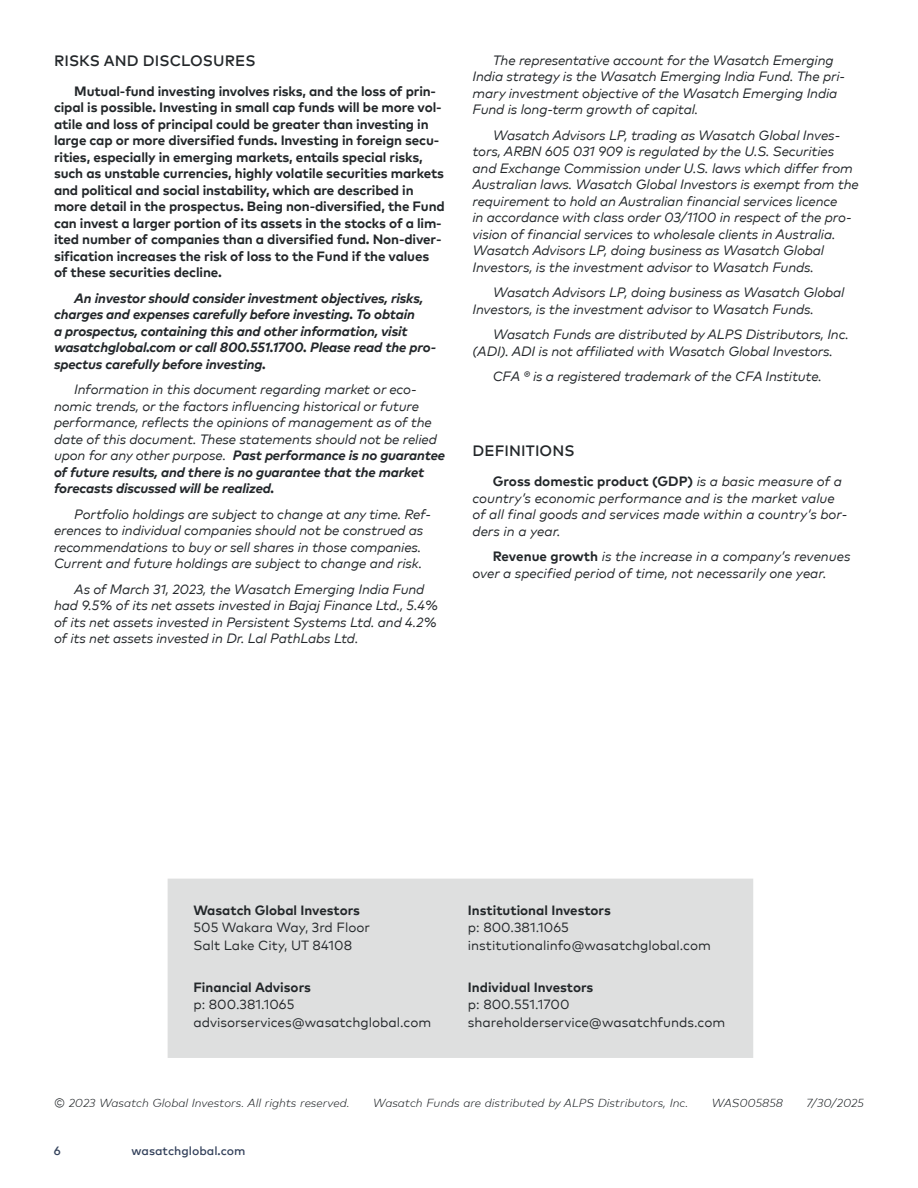
<style>
.page{position:relative;width:918px;height:1188px;background:#fff}
.page>*{position:absolute;margin:0;border:0;box-sizing:border-box;transform-origin:0 0}
.t1{font:500 15px "Mark Pro";letter-spacing:.005em;color:#23272a}
.t2{font:italic 13.5px/16.5px "Mark Pro";letter-spacing:-.01em;color:#23272a}
.t3{font:700 13.5px/16.5px "Mark Pro";letter-spacing:-.01em;color:#23272a}
.t4{font:italic 700 13.5px/16.5px "Mark Pro";letter-spacing:-.01em;color:#23272a}
.t5{font:13.35px/17.2px "Mark Pro";color:#23272a}
.t6{font:700 13.35px "Mark Pro";color:#23272a}
.t7{font:500 12px "Mark Pro";color:#33415b}
.t8{font:italic 300 11.7px "Mark Pro";color:#23272a}
.s1{font-weight:700}
.s2{font-weight:700;font-style:normal}
.s3{font-style:normal}
</style>
<div class="page">
<div style="left:168px;top:879px;width:585px;height:179px;background:#dedfdf"></div>
<p class="t1" style="left:54px;top:49px;width:203px">RISKS AND DISCLOSURES</p>
<p class="t3" style="left:54px;top:82px;width:392px;text-indent:20px">Mutual-fund investing involves risks, and the loss of prin&shy;cipal is possible. Investing in small cap funds will be more vol&shy;atile and loss of principal could be greater than investing in large cap or more diversified funds. Investing in foreign secu&shy;rities, especially in emerging markets, entails special risks, such as unstable currencies, highly volatile securities markets and political and social instability, which are described in more detail in the prospectus. Being non-diversified, the Fund can invest a larger portion of its assets in the stocks of a lim&shy;ited number of companies than a diversified fund. Non-diver&shy;sification increases the risk of loss to the Fund if the values of these securities decline.</p>
<p class="t4" style="left:54px;top:289px;width:384px;text-indent:20px">An investor should consider investment objectives, risks, charges and expenses carefully before investing. To obtain<br>a prospectus, containing this and other information, visit wasatchglobal.com or call 800.551.1700. Please read the pro&shy;spectus carefully before investing.</p>
<p class="t2" style="left:54px;top:380px;width:393px;text-indent:20px">Information in this document regarding market or eco&shy;nomic trends, or the factors influencing historical or future performance, reflects the opinions of management as of the date of this document. These statements should not be relied upon for any other purpose. <span class="s1">Past performance is no guarantee of future results, and there is no guarantee that the market forecasts discussed will be realized.</span></p>
<p class="t2" style="left:54px;top:505px;width:379px;text-indent:20px">Portfolio holdings are subject to change at any time. Ref&shy;erences to individual companies should not be construed as recommendations to buy or sell shares in those companies.<br>Current and future holdings are subject to change and risk.</p>
<p class="t2" style="left:54px;top:580px;width:386px;text-indent:20px">As of March 31, 2023, the Wasatch Emerging India Fund had 9.5% of its net assets invested in Bajaj Finance Ltd., 5.4% of its net assets invested in Persistent Systems Ltd. and 4.2% of its net assets invested in Dr. Lal PathLabs Ltd.</p>
<p class="t2" style="left:472px;top:51px;width:374px;text-indent:20px">The representative account for the Wasatch Emerging India strategy is the Wasatch Emerging India Fund. The pri&shy;mary investment objective of the Wasatch Emerging India Fund is long-term growth of capital.</p>
<p class="t2" style="left:472px;top:126px;width:388px;text-indent:20px">Wasatch Advisors LP, trading as Wasatch Global Inves&shy;tors, ARBN 605 031 909 is regulated by the U.S. Securities and Exchange Commission under U.S. laws which differ from Australian laws. Wasatch Global Investors is exempt from the requirement to hold an Australian financial services licence<br>in accordance with class order 03/1100 in respect of the pro&shy;vision of financial services to wholesale clients in Australia.<br>Wasatch Advisors LP, doing business as Wasatch Global Investors, is the investment advisor to Wasatch Funds.</p>
<p class="t2" style="left:472px;top:283px;width:373px;text-indent:20px">Wasatch Advisors LP, doing business as Wasatch Global<br>Investors, is the investment advisor to Wasatch Funds.</p>
<p class="t2" style="left:472px;top:325px;width:378px;text-indent:20px">Wasatch Funds are distributed by ALPS Distributors, Inc. (ADI). ADI is not affiliated with Wasatch Global Investors.</p>
<p class="t2" style="left:493px;top:367px;width:331px">CFA ® is a registered trademark of the CFA Institute.</p>
<p class="t1" style="left:473px;top:440px;width:104px">DEFINITIONS</p>
<p class="t2" style="left:472px;top:472px;width:376px;text-indent:20px"><span class="s2">Gross domestic product (GDP)</span> is a basic measure of a country’s economic performance and is the market value of all final goods and services made within a country’s bor&shy;ders in a year.</p>
<p class="t2" style="left:472px;top:547px;width:379px;text-indent:20px"><span class="s2">Revenue growth</span> is the increase in a company’s revenues over a specified period of time, not necessarily one year.</p>
<p class="t6" style="left:193px;top:900px;width:168px">Wasatch Global Investors</p>
<p class="t5" style="left:193px;top:918px;width:178px">505 Wakara Way, 3rd Floor<br>Salt Lake City, UT 84108</p>
<p class="t6" style="left:193px;top:977px;width:119px">Financial Advisors</p>
<p class="t5" style="left:193px;top:995px;width:239px">p: 800.381.1065 advisorservices@wasatchglobal.com</p>
<p class="t6" style="left:468px;top:900px;width:144px">Institutional Investors</p>
<p class="t5" style="left:468px;top:918px;width:245px">p: 800.381.1065 institutionalinfo@wasatchglobal.com</p>
<p class="t6" style="left:468px;top:977px;width:127px">Individual Investors</p>
<p class="t5" style="left:468px;top:995px;width:259px">p: 800.551.1700 shareholderservice@wasatchfunds.com</p>
<p class="t8" style="left:54px;top:1094px;width:297px"><span class="s3">©</span> 2023 Wasatch Global Investors. All rights reserved.</p>
<p class="t8" style="left:373px;top:1094px;width:317px">Wasatch Funds are distributed by ALPS Distributors, Inc.</p>
<p class="t8" style="left:712px;top:1094px;width:73px">WAS005858</p>
<p class="t8" style="left:806px;top:1094px;width:59px">7/30/2025</p>
<p class="t7" style="left:54px;top:1142px;width:9px">6</p>
<p class="t7" style="left:132px;top:1142px;width:115px">wasatchglobal.com</p>
</div>
